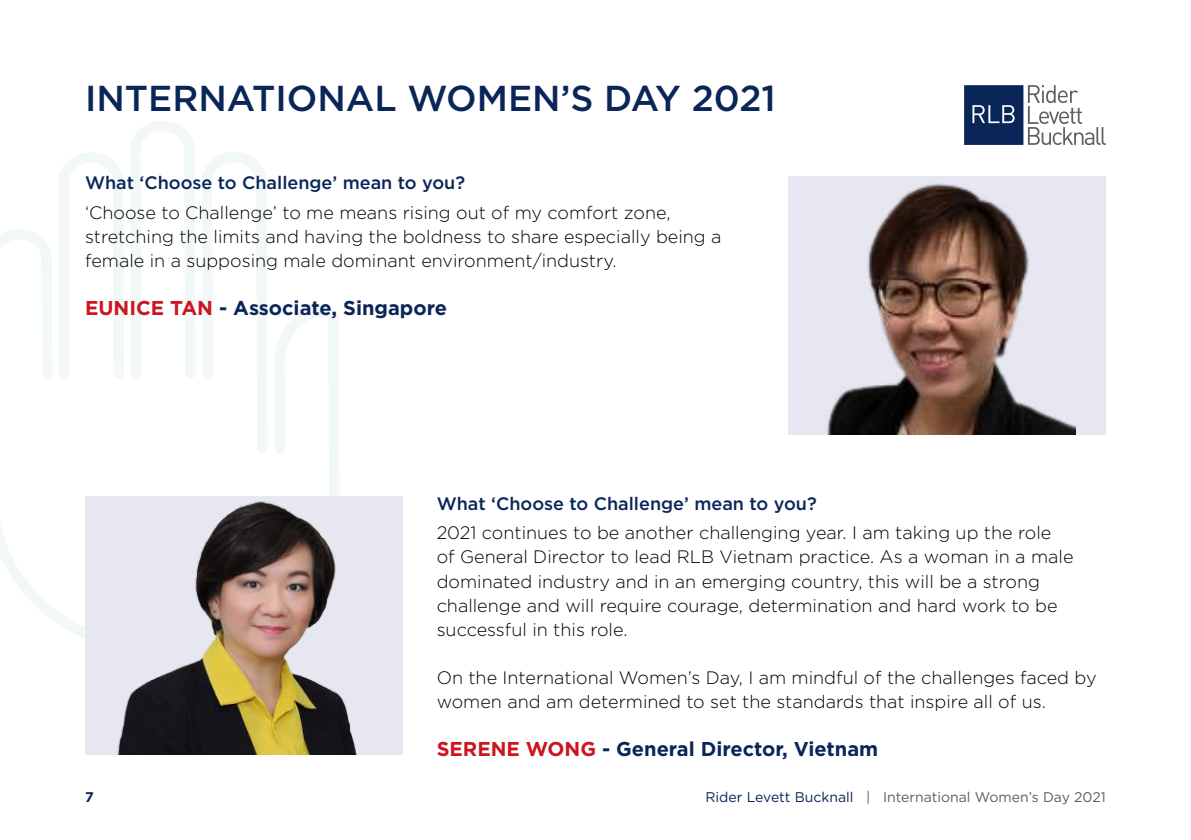
<style>
.page{position:relative;width:1191px;height:840px;background:#fff}
.page>*{position:absolute;margin:0;border:0;box-sizing:border-box;transform-origin:0 0}
.t1{font:500 36px "Gotham";color:#0a2558}
.t2{font:700 20px "Gotham";color:#0a2558}
.t3{font:300 18px/24px "Gotham";color:#000}
.t4{font:500 18px "Gotham";color:#0a2558}
.t5{font:14px "Gotham";color:#5e5e5d}
.t6{font:700 14px "Gotham";color:#0a2558}
.s1{color:#cd1421}
.s2{color:#0a2558}
</style>
<div class="page">
<svg style="left:964px;top:85px;width:142px;height:60px"></svg>
<svg style="left:0;top:121px;width:339px;height:517px"></svg>
<div style="left:788px;top:176px;width:318px;height:258px;background:#e6e7f1"></div>
<img style="left:827px;top:183px;width:248px;height:251px">
<img style="left:85px;top:496px;width:318px;height:258px">
<h1 class="t1" style="left:85px;top:85px;width:692px">INTERNATIONAL WOMEN’S DAY 2021</h1>
<p class="t4" style="left:85px;top:176px;width:381px">What ‘Choose to Challenge’ mean to you?</p>
<p class="t3" style="left:85px;top:201px;width:638px">‘Choose to Challenge’ to me means rising out of my comfort zone, stretching the limits and having the boldness to share especially being a female in a supposing male dominant environment/industry.</p>
<p class="t2" style="left:85px;top:300px;width:363px"><span class="s1">EUNICE TAN</span> - Associate, Singapore</p>
<p class="t4" style="left:437px;top:496px;width:381px">What ‘Choose to Challenge’ mean to you?</p>
<p class="t3" style="left:437px;top:521px;width:638px">2021 continues to be another challenging year. I am taking up the role of General Director to lead RLB Vietnam practice. As a woman in a male dominated industry and in an emerging country, this will be a strong challenge and will require courage, determination and hard work to be successful in this role.</p>
<p class="t3" style="left:437px;top:665px;width:661px">On the International Women’s Day, I am mindful of the challenges faced by women and am determined to set the standards that inspire all of us.</p>
<p class="t2" style="left:437px;top:740px;width:443px"><span class="s1">SERENE WONG</span> - General Director, Vietnam</p>
<p class="t6" style="left:85px;top:791px;width:10px">7</p>
<p class="t5" style="left:705px;top:790px;width:402px"><span class="s2">Rider Levett Bucknall</span> | International Women’s Day 2021</p>
</div>
